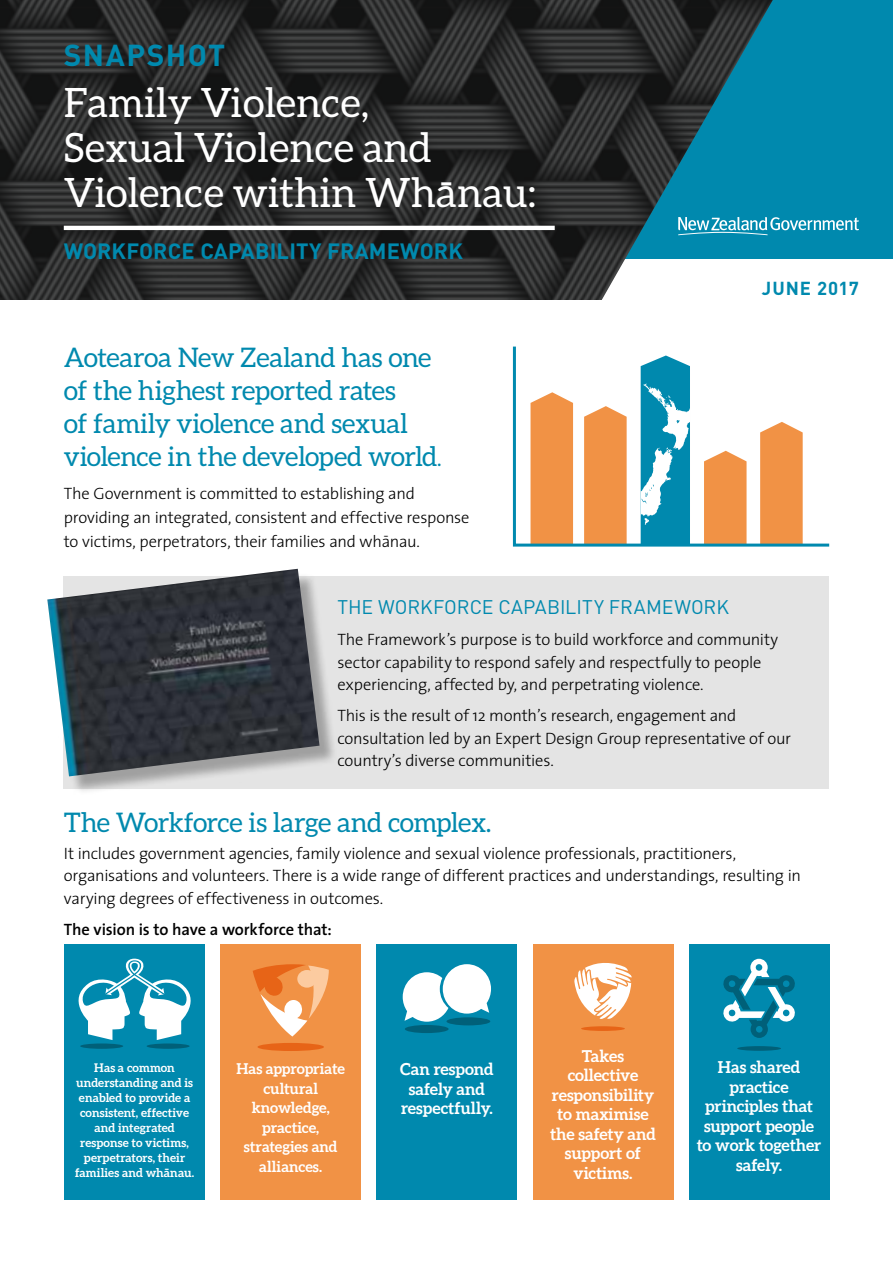
<style>
.page{position:relative;width:893px;height:1263px;background:#fff}
.page>*{position:absolute;margin:0;border:0;box-sizing:border-box;transform-origin:0 0}
.t1{font:40.5px/45px "Aleo";color:#fff}
.t2{font:700 30px "DIN";letter-spacing:.05em;color:#0089ae}
.t3{font:27px/33px "Aleo";letter-spacing:-.02em;color:#0089ae}
.t4{font:700 21.9px "DIN";letter-spacing:.01em;color:#0089ae}
.t5{font:19.5px "DIN";letter-spacing:.005em;color:#0089ae}
.t6{font:700 18.6px "DIN";letter-spacing:.05em;color:#0089ae}
.t7{font:300 16.5px/22.5px "Maori Sans";letter-spacing:-.01em;color:#000}
.t8{font:700 16.5px/19.5px "Aleo Maori";letter-spacing:-.005em;color:#fff;text-align:center}
.t9{font:600 16.5px "Maori Sans";letter-spacing:-.005em;color:#000}
.t10{font:700 15px/19.5px "Aleo Maori";letter-spacing:-.005em;color:#fff;text-align:center}
.t11{font:700 12px/15px "Aleo Maori";letter-spacing:.005em;color:#fff;text-align:center}
.s1{font-size:21px}
</style>
<div class="page">
<div style="left:64px;top:576px;width:765px;height:213px;background:#e4e4e4"></div>
<div style="left:254px;top:0;width:639px;height:258px;background:#0089ae"></div>
<img style="left:0;top:0;width:774px;height:300px">
<svg style="left:678px;top:217px;width:181px;height:18px"></svg>
<hr style="left:64px;top:226px;width:491px;height:4px;background:#fff">
<svg style="left:512px;top:346px;width:318px;height:201px"></svg>
<div style="left:65px;top:944px;width:140px;height:255px;background:#0089ae"></div>
<div style="left:221px;top:944px;width:140px;height:255px;background:#f19245"></div>
<div style="left:377px;top:944px;width:140px;height:255px;background:#0089ae"></div>
<div style="left:257px;top:1043px;width:67px;height:8px;background:#e76417;border-radius:50%"></div>
<svg style="left:403px;top:964px;width:88px;height:58px"></svg>
<div style="left:405px;top:1025px;width:44px;height:8px;background:#006079;border-radius:50%"></div>
<div style="left:446px;top:1017px;width:44px;height:8px;background:#006079;border-radius:50%"></div>
<div style="left:533px;top:944px;width:140px;height:255px;background:#f19245"></div>
<div style="left:581px;top:1026px;width:44px;height:5px;background:#e76417;border-radius:50%"></div>
<svg style="left:574px;top:963px;width:58px;height:56px"></svg>
<svg style="left:253px;top:964px;width:76px;height:72px"></svg>
<div style="left:297px;top:970px;width:20px;height:18px;background:#fccba0;border-radius:50%"></div>
<div style="left:689px;top:944px;width:140px;height:255px;background:#0089ae"></div>
<div style="left:737px;top:1046px;width:44px;height:5px;background:#006079;border-radius:50%"></div>
<svg style="left:723px;top:959px;width:72px;height:79px"></svg>
<div style="left:147px;top:1043px;width:43px;height:6px;background:#006079;border-radius:50%"></div>
<div style="left:80px;top:1043px;width:43px;height:6px;background:#006079;border-radius:50%"></div>
<svg style="left:78px;top:958px;width:113px;height:82px"></svg>
<div style="left:50px;top:571px;width:288px;height:224px;background:#000;opacity:.3"></div>
<img style="left:47px;top:569px;width:272px;height:207px">
<h2 class="t2" style="left:64px;top:35px;width:163px">SNAPSHOT</h2>
<h1 class="t1" style="left:64px;top:80px;width:474px">Family Violence,<br>Sexual Violence and<br>Violence within Wha-nau:</h1>
<h3 class="t4" style="left:64px;top:236px;width:401px">WORKFORCE CAPABILITY FRAMEWORK</h3>
<h3 class="t3" style="left:64px;top:341px;width:379px">Aotearoa New Zealand has one of the highest reported rates<br>of family violence and sexual violence in the developed world<span class="s1">.</span></h3>
<p class="t7" style="left:64px;top:480px;width:407px;line-height:24px">The Government is committed to establishing and providing an integrated, consistent and effective response to victims, perpetrators, their families and whānau.</p>
<p class="t6" style="left:762px;top:276px;width:99px">JUNE 2017</p>
<p class="t5" style="left:337px;top:595px;width:393px">THE WORKFORCE CAPABILITY FRAMEWORK</p>
<p class="t7" style="left:337px;top:628px;width:442px">The Framework’s purpose is to build workforce and community sector capability to respond safely and respectfully to people experiencing, affected by, and perpetrating violence.</p>
<p class="t7" style="left:337px;top:704px;width:455px">This is the result of 12 month’s research, engagement and consultation led by an Expert Design Group representative of our country’s diverse communities.</p>
<h3 class="t3" style="left:64px;top:805px;width:429px">The Workforce is large and complex.</h3>
<p class="t7" style="left:64px;top:841px;width:739px">It includes government agencies, family violence and sexual violence professionals, practitioners, organisations and volunteers. There is a wide range of different practices and understandings, resulting in varying degrees of effectiveness in outcomes.</p>
<p class="t9" style="left:64px;top:915px;width:270px">The vision is to have a workforce that:</p>
<p class="t11" style="left:75px;top:1060px;width:121px">Has a common understanding and is enabled to provide a consistent, effective and integrated response to victims, perpetrators, their families and whānau.</p>
<p class="t10" style="left:237px;top:1059px;width:110px">Has appropriate cultural knowledge, practice, strategies and alliances.</p>
<p class="t8" style="left:400px;top:1059px;width:95px">Can respond safely and respectfully.</p>
<p class="t8" style="left:550px;top:1045px;width:107px">Takes collective responsibility to maximise the safety and support of victims.</p>
<p class="t8" style="left:697px;top:1057px;width:126px">Has shared practice principles that support people to work together safely.</p>
</div>
